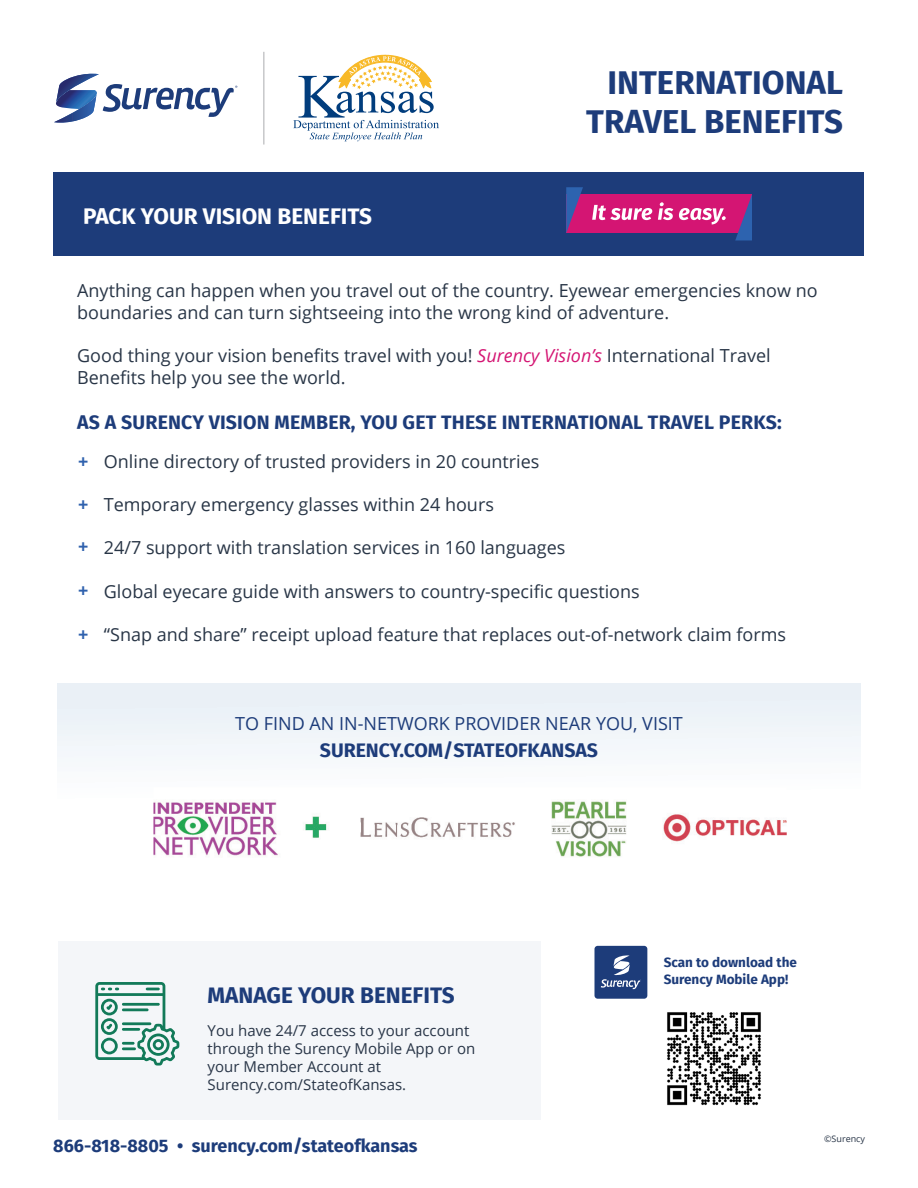
<style>
.page{position:relative;width:918px;height:1188px;background:#fff}
.page>*{position:absolute;margin:0;border:0;box-sizing:border-box;transform-origin:0 0}
.t1{font:700 33px/39.6px "Fira Sans";color:#1d3c7a;text-align:right}
.t2{font:700 22.5px "Fira Sans";color:#fff}
.t3{font:700 22.5px "Fira Sans";color:#1d3c7a}
.t4{font:700 19.5px "Fira Sans";letter-spacing:.01em;color:#1d3c7a}
.t5{font:18px/21.6px "Open Sans";color:#283546}
.t6{font:18px "Open Sans";color:#1d3c7a}
.t7{font:700 18px "Fira Sans";color:#1d3c7a}
.t8{font:700 18px "Open Sans";color:#2f61ad}
.t9{font:15px/18px "Open Sans";color:#283547}
.t10{font:700 13.5px/16.2px "Fira Sans";color:#1d3c7a}
.t11{font:9px "Open Sans";color:#283547}
.s1{font-style:italic;color:#d41573}
</style>
<div class="page">
<div style="left:53px;top:172px;width:811px;height:84px;background:#1d3c7a"></div>
<div style="left:58px;top:684px;width:802px;height:182px;background:#f3f7fb"></div>
<img style="left:153px;top:787px;width:634px;height:74px">
<div style="left:58px;top:941px;width:483px;height:178px;background:#f4f6f9"></div>
<svg style="left:95px;top:982px;width:84px;height:84px"></svg>
<div style="left:566px;top:194px;width:186px;height:39px;background:#d41573"></div>
<svg style="left:735px;top:195px;width:17px;height:45px"></svg>
<svg style="left:566px;top:187px;width:17px;height:46px"></svg>
<svg style="left:592px;top:205px;width:60px;height:15px"></svg>
<svg style="left:658px;top:202px;width:15px;height:18px"></svg>
<svg style="left:679px;top:208px;width:47px;height:17px"></svg>
<hr style="left:263px;top:52px;width:2px;height:93px;background:#c7c8ca">
<svg style="left:54px;top:73px;width:183px;height:50px"></svg>
<svg style="left:293px;top:55px;width:146px;height:86px"></svg>
<img style="left:667px;top:1012px;width:94px;height:94px">
<div style="left:595px;top:946px;width:52px;height:53px;background:#1d3c7a;border-radius:3px"></div>
<svg style="left:601px;top:955px;width:40px;height:34px"></svg>
<p class="t2" style="left:83px;top:198px;width:290px">PACK YOUR VISION BENEFITS</p>
<p class="t1" style="left:586px;top:60px;width:258px">INTERNATIONAL<br>TRAVEL BENEFITS</p>
<p class="t5" style="left:77px;top:280px;width:742px">Anything can happen when you travel out of the country. Eyewear emergencies know no boundaries and can turn sightseeing into the wrong kind of adventure.</p>
<p class="t5" style="left:77px;top:344px;width:695px">Good thing your vision benefits travel with you! <span class="s1">Surency Vision’s</span> International Travel<br>Benefits help you see the world.</p>
<p class="t4" style="left:77px;top:405px;width:706px">AS A SURENCY VISION MEMBER, YOU GET THESE INTERNATIONAL TRAVEL PERKS:</p>
<p class="t5" style="left:104px;top:450px;width:437px">Online directory of trusted providers in 20 countries</p>
<p class="t5" style="left:104px;top:493px;width:392px">Temporary emergency glasses within 24 hours</p>
<p class="t5" style="left:104px;top:537px;width:463px">24/7 support with translation services in 160 languages</p>
<p class="t5" style="left:104px;top:580px;width:538px">Global eyecare guide with answers to country-specific questions</p>
<p class="t5" style="left:104px;top:623px;width:684px">“Snap and share” receipt upload feature that replaces out-of-network claim forms</p>
<p class="t8" style="left:78px;top:449px;width:12px">+</p>
<p class="t8" style="left:78px;top:492px;width:12px">+</p>
<p class="t8" style="left:78px;top:534px;width:12px">+</p>
<p class="t8" style="left:78px;top:578px;width:12px">+</p>
<p class="t8" style="left:78px;top:621px;width:12px">+</p>
<p class="t6" style="left:235px;top:711px;width:449px">TO FIND AN IN-NETWORK PROVIDER NEAR YOU, VISIT</p>
<p class="t4" style="left:320px;top:734px;width:280px">SURENCY.COM/STATEOFKANSAS</p>
<p class="t3" style="left:208px;top:976px;width:249px">MANAGE YOUR BENEFITS</p>
<p class="t9" style="left:208px;top:1021px;width:269px">You have 24/7 access to your account through the Surency Mobile App or on your Member Account at<br>Surency.com/StateofKansas.</p>
<p class="t7" style="left:53px;top:1131px;width:366px">866-818-8805 • surency.com/stateofkansas</p>
<p class="t10" style="left:664px;top:954px;width:135px">Scan to download the<br>Surency Mobile App!</p>
<p class="t11" style="left:824px;top:1133px;width:43px">©Surency</p>
</div>
